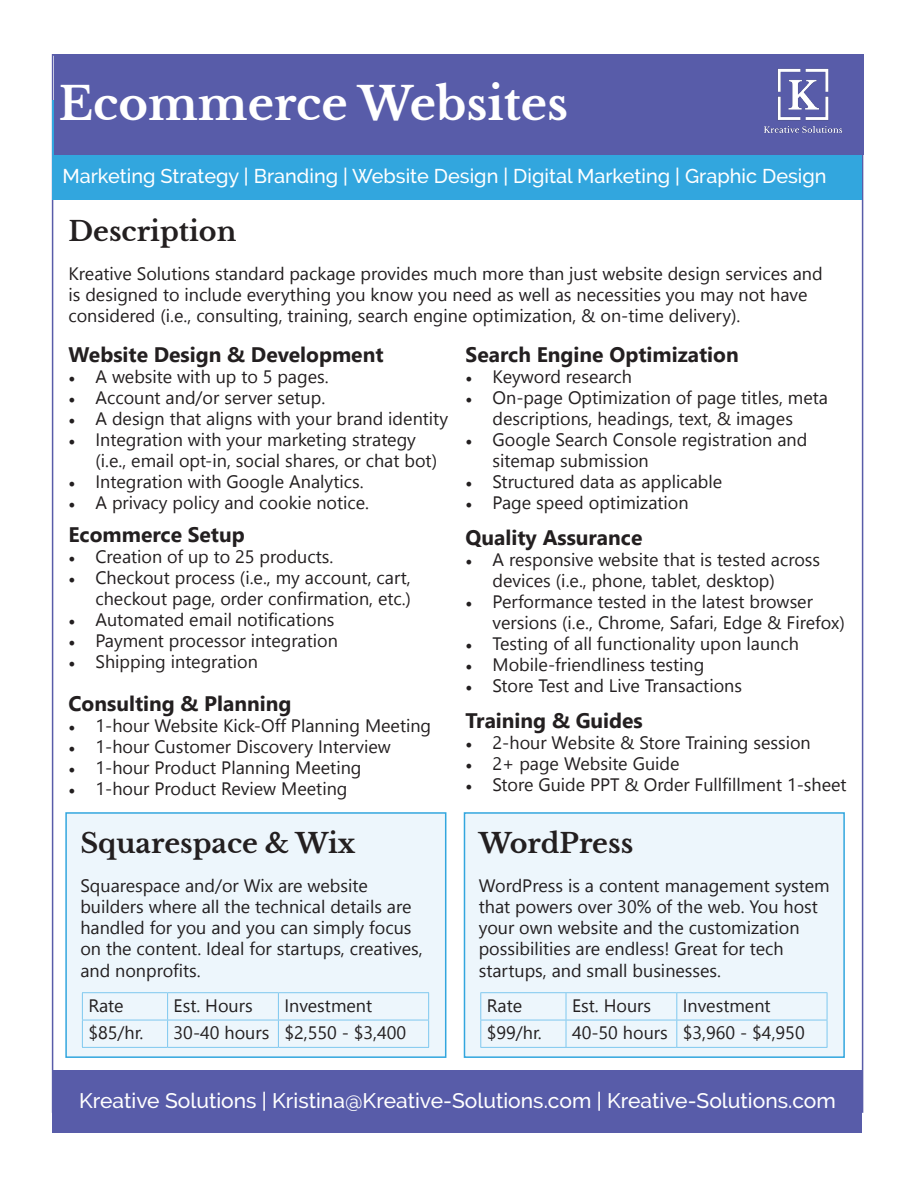
<style>
.page{position:relative;width:918px;height:1188px;background:#fff}
.page>*{position:absolute;margin:0;border:0;box-sizing:border-box;transform-origin:0 0}
.t1{font:700 45px "Libre Baskerville";color:#fff}
.t2{font:700 27px "Libre Baskerville";color:#231f20}
.t3{font:700 21px "Leelawadee UI";color:#231f20}
.t4{font:500 21px "Raleway";color:#fff}
.t5{font:500 19.8px "Raleway";color:#fff}
.t6{font:18px/21px "Leelawadee UI";color:#231f20}
.s1{font-family:"Minion Pro"}
</style>
<div class="page">
<div style="left:52px;top:54px;width:811px;height:1059px;background:#fff;border:2px solid #585ca9"></div>
<div style="left:52px;top:101px;width:810px;height:99px;background:#32a6de"></div>
<div style="left:54px;top:54px;width:810px;height:100px;background:#585ca9"></div>
<div style="left:52px;top:1070px;width:810px;height:62px;background:#585ca9"></div>
<img style="left:764px;top:69px;width:79px;height:64px">
<div style="left:66px;top:813px;width:380px;height:244px;background:#edf6fc"></div>
<div style="left:65px;top:812px;width:381px;height:246px;border:2px solid #32a6de"></div>
<div style="left:464px;top:813px;width:380px;height:244px;background:#edf6fc"></div>
<div style="left:464px;top:812px;width:381px;height:246px;border:2px solid #32a6de"></div>
<hr style="left:82px;top:992px;width:86px;height:1px;background:#7ec8ef">
<hr style="left:168px;top:992px;width:110px;height:1px;background:#7ec8ef">
<hr style="left:278px;top:992px;width:151px;height:1px;background:#7ec8ef">
<hr style="left:82px;top:1020px;width:86px;height:1px;background:#7ec8ef">
<svg style="left:82px;top:993px;width:1px;height:54px"></svg>
<hr style="left:168px;top:1020px;width:110px;height:1px;background:#7ec8ef">
<svg style="left:167px;top:993px;width:1px;height:54px"></svg>
<hr style="left:278px;top:1020px;width:151px;height:1px;background:#7ec8ef">
<svg style="left:278px;top:993px;width:1px;height:54px"></svg>
<svg style="left:428px;top:993px;width:1px;height:54px"></svg>
<hr style="left:82px;top:1047px;width:86px;height:1px;background:#7ec8ef">
<hr style="left:168px;top:1047px;width:110px;height:1px;background:#7ec8ef">
<hr style="left:278px;top:1047px;width:151px;height:1px;background:#7ec8ef">
<hr style="left:480px;top:992px;width:86px;height:1px;background:#7ec8ef">
<hr style="left:566px;top:992px;width:111px;height:1px;background:#7ec8ef">
<hr style="left:677px;top:992px;width:150px;height:1px;background:#7ec8ef">
<hr style="left:480px;top:1020px;width:86px;height:1px;background:#7ec8ef">
<svg style="left:480px;top:993px;width:1px;height:54px"></svg>
<hr style="left:566px;top:1020px;width:111px;height:1px;background:#7ec8ef">
<svg style="left:566px;top:993px;width:1px;height:54px"></svg>
<hr style="left:677px;top:1020px;width:150px;height:1px;background:#7ec8ef">
<svg style="left:676px;top:993px;width:1px;height:54px"></svg>
<svg style="left:827px;top:993px;width:1px;height:54px"></svg>
<hr style="left:480px;top:1047px;width:86px;height:1px;background:#7ec8ef">
<hr style="left:566px;top:1047px;width:111px;height:1px;background:#7ec8ef">
<hr style="left:677px;top:1047px;width:150px;height:1px;background:#7ec8ef">
<p class="t1" style="left:59px;top:76px;width:511px">Ecommerce Websites</p>
<p class="t5" style="left:62px;top:165px;width:766px">Marketing Strategy | Branding | Website Design | Digital Marketing | Graphic Design</p>
<p class="t2" style="left:68px;top:215px;width:169px">Description</p>
<p class="t6" style="left:68px;top:262px;width:756px">Kreative Solutions standard package provides much more than just website design services and is designed to include everything you know you need as well as necessities you may not have considered (i.e., consulting, training, search engine optimization, &amp; on-time delivery).</p>
<p class="t3" style="left:68px;top:339px;width:317px">Website Design &amp; Development</p>
<p class="t6" style="left:68px;top:365px;width:262px"><span class="s1">•</span> A website with up to 5 pages.</p>
<p class="t6" style="left:68px;top:386px;width:258px"><span class="s1">•</span> Account and/or server setup.</p>
<p class="t6" style="left:68px;top:407px;width:381px"><span class="s1">•</span> A design that aligns with your brand identity</p>
<p class="t6" style="left:95px;top:428px;width:343px;text-indent:-27px"><span class="s1">•</span> Integration with your marketing strategy (i.e., email opt-in, social shares, or chat bot)</p>
<p class="t6" style="left:68px;top:470px;width:297px"><span class="s1">•</span> Integration with Google Analytics.</p>
<p class="t6" style="left:68px;top:491px;width:302px"><span class="s1">•</span> A privacy policy and cookie notice.</p>
<p class="t3" style="left:68px;top:520px;width:178px">Ecommerce Setup</p>
<p class="t6" style="left:68px;top:546px;width:267px"><span class="s1">•</span> Creation of up to 25 products.</p>
<p class="t6" style="left:68px;top:567px;width:344px;text-align:right"><span class="s1">•</span> Checkout process (i.e., my account, cart, checkout page, order confirmation, etc.)</p>
<p class="t6" style="left:68px;top:609px;width:268px"><span class="s1">•</span> Automated email notifications</p>
<p class="t6" style="left:68px;top:630px;width:271px"><span class="s1">•</span> Payment processor integration</p>
<p class="t6" style="left:68px;top:651px;width:191px"><span class="s1">•</span> Shipping integration</p>
<p class="t3" style="left:68px;top:689px;width:224px">Consulting &amp; Planning</p>
<p class="t6" style="left:68px;top:714px;width:364px"><span class="s1">•</span> 1-hour Website Kick-Off Planning Meeting</p>
<p class="t6" style="left:68px;top:735px;width:324px"><span class="s1">•</span> 1-hour Customer Discovery Interview</p>
<p class="t6" style="left:68px;top:756px;width:295px"><span class="s1">•</span> 1-hour Product Planning Meeting</p>
<p class="t6" style="left:68px;top:777px;width:281px"><span class="s1">•</span> 1-hour Product Review Meeting</p>
<p class="t2" style="left:80px;top:827px;width:277px">Squarespace &amp; Wix</p>
<p class="t6" style="left:80px;top:875px;width:344px">Squarespace and/or Wix are website builders where all the technical details are handled for you and you can simply focus on the content. Ideal for startups, creatives, and nonprofits.</p>
<p class="t6" style="left:88px;top:994px;width:37px">Rate</p>
<p class="t6" style="left:174px;top:994px;width:81px">Est. Hours</p>
<p class="t6" style="left:284px;top:994px;width:89px">Investment</p>
<p class="t6" style="left:88px;top:1021px;width:56px">$85/hr.</p>
<p class="t6" style="left:174px;top:1021px;width:97px">30-40 hours</p>
<p class="t6" style="left:284px;top:1021px;width:123px">$2,550 - $3,400</p>
<p class="t3" style="left:466px;top:339px;width:275px">Search Engine Optimization</p>
<p class="t6" style="left:466px;top:365px;width:168px"><span class="s1">•</span> Keyword research</p>
<p class="t6" style="left:466px;top:386px;width:364px;text-align:center"><span class="s1">•</span> On-page Optimization of page titles, meta descriptions, headings, text, &amp; images</p>
<p class="t6" style="left:493px;top:428px;width:316px;text-indent:-27px"><span class="s1">•</span> Google Search Console registration and sitemap submission</p>
<p class="t6" style="left:466px;top:470px;width:258px"><span class="s1">•</span> Structured data as applicable</p>
<p class="t6" style="left:466px;top:491px;width:225px"><span class="s1">•</span> Page speed optimization</p>
<p class="t3" style="left:466px;top:522px;width:178px">Quality Assurance</p>
<p class="t6" style="left:493px;top:548px;width:329px;text-indent:-27px"><span class="s1">•</span> A responsive website that is tested across devices (i.e., phone, tablet, desktop)</p>
<p class="t6" style="left:493px;top:590px;width:354px;text-indent:-27px"><span class="s1">•</span> Performance tested in the latest browser versions (i.e., Chrome, Safari, Edge &amp; Firefox)</p>
<p class="t6" style="left:466px;top:632px;width:335px"><span class="s1">•</span> Testing of all functionality upon launch</p>
<p class="t6" style="left:466px;top:653px;width:240px"><span class="s1">•</span> Mobile-friendliness testing</p>
<p class="t6" style="left:466px;top:674px;width:278px"><span class="s1">•</span> Store Test and Live Transactions</p>
<p class="t3" style="left:466px;top:705px;width:179px">Training &amp; Guides</p>
<p class="t6" style="left:466px;top:731px;width:347px"><span class="s1">•</span> 2-hour Website &amp; Store Training session</p>
<p class="t6" style="left:466px;top:752px;width:215px"><span class="s1">•</span> 2+ page Website Guide</p>
<p class="t6" style="left:466px;top:773px;width:383px"><span class="s1">•</span> Store Guide PPT &amp; Order Fullfillment 1-sheet</p>
<p class="t2" style="left:479px;top:827px;width:156px">WordPress</p>
<p class="t6" style="left:479px;top:875px;width:352px">WordPress is a content management system that powers over 30% of the web. You host your own website and the customization possibilities are endless! Great for tech startups, and small businesses.</p>
<p class="t6" style="left:487px;top:994px;width:37px">Rate</p>
<p class="t6" style="left:572px;top:994px;width:81px">Est. Hours</p>
<p class="t6" style="left:683px;top:994px;width:89px">Investment</p>
<p class="t6" style="left:487px;top:1021px;width:56px">$99/hr.</p>
<p class="t6" style="left:572px;top:1021px;width:97px">40-50 hours</p>
<p class="t6" style="left:683px;top:1021px;width:123px">$3,960 - $4,950</p>
<p class="t4" style="left:79px;top:1088px;width:758px">Kreative Solutions | Kristina@Kreative-Solutions.com | Kreative-Solutions.com</p>
</div>
